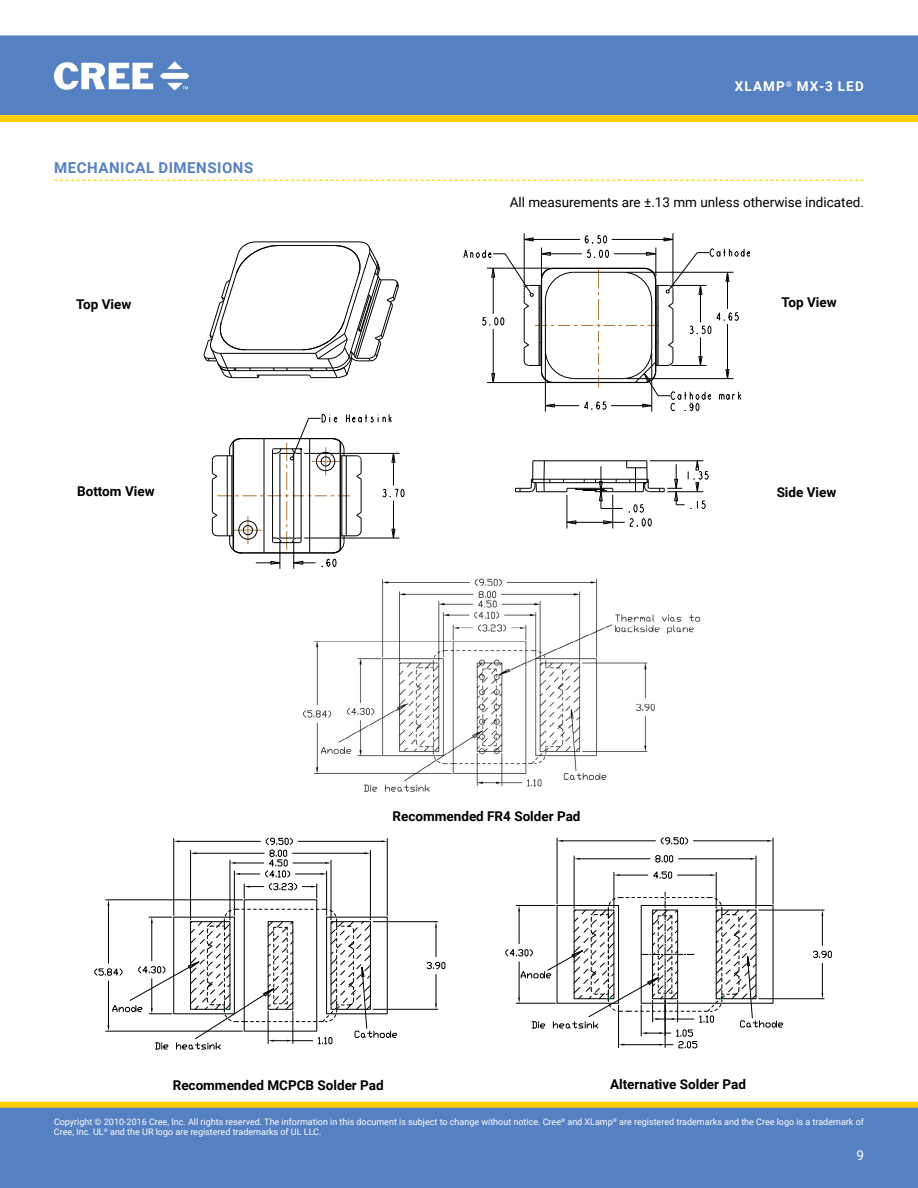
<style>
.page{position:relative;width:918px;height:1188px;background:#fff}
.page>*{position:absolute;margin:0;border:0;box-sizing:border-box;transform-origin:0 0}
.t1{font:700 15px "Roboto";letter-spacing:.035em;color:#5580c3}
.t2{font:700 13.5px "Roboto";color:#000}
.t3{font:13.5px "Roboto";color:#000}
.t4{font:700 13.5px "Roboto";letter-spacing:.085em;color:#fff}
.t5{font:13.5px "Roboto";color:#fff}
.t6{font:9px/10.8px "Roboto";color:#fff}
</style>
<div class="page">
<div style="left:0;top:35px;width:918px;height:80px;background:#5580c1"></div>
<img style="left:55px;top:62px;width:134px;height:28px">
<div style="left:1px;top:1102px;width:916px;height:6px;background:#ffce06"></div>
<div style="left:0;top:1102px;width:918px;height:6px;border:1px solid #ffce06"></div>
<div style="left:0;top:1108px;width:918px;height:80px;background:#5580c1"></div>
<svg style="left:0;top:115px;width:918px;height:7px;background:#fece08"></svg>
<svg style="left:54px;top:180px;width:810px;height:1px"></svg>
<svg style="left:203px;top:241px;width:196px;height:138px"></svg>
<svg style="left:211px;top:414px;width:194px;height:155px"></svg>
<svg style="left:463px;top:235px;width:288px;height:177px"></svg>
<svg style="left:514px;top:460px;width:195px;height:69px"></svg>
<img style="left:303px;top:578px;width:398px;height:214px">
<hr style="left:373px;top:921px;width:65px;height:1px;background:#000">
<hr style="left:373px;top:1009px;width:65px;height:1px;background:#000">
<hr style="left:436px;top:927px;width:1px;height:30px;background:#000">
<hr style="left:436px;top:974px;width:1px;height:30px;background:#000">
<svg style="left:426px;top:962px;width:20px;height:8px"></svg>
<svg style="left:94px;top:837px;width:304px;height:213px"></svg>
<hr style="left:759px;top:910px;width:65px;height:1px;background:#000">
<hr style="left:759px;top:998px;width:65px;height:1px;background:#000">
<hr style="left:822px;top:963px;width:1px;height:30px;background:#000">
<svg style="left:821px;top:910px;width:2px;height:35px"></svg>
<svg style="left:813px;top:951px;width:19px;height:7px"></svg>
<hr style="left:614px;top:872px;width:1px;height:36px;background:#000">
<hr style="left:716px;top:872px;width:1px;height:36px;background:#000">
<hr style="left:677px;top:875px;width:33px;height:1px;background:#000">
<svg style="left:710px;top:874px;width:6px;height:2px"></svg>
<svg style="left:614px;top:871px;width:58px;height:8px"></svg>
<hr style="left:574px;top:856px;width:1px;height:52px;background:#000">
<hr style="left:756px;top:856px;width:1px;height:52px;background:#000">
<hr style="left:580px;top:858px;width:70px;height:1px;background:#000">
<hr style="left:679px;top:858px;width:71px;height:1px;background:#000">
<svg style="left:574px;top:858px;width:6px;height:2px"></svg>
<svg style="left:750px;top:858px;width:6px;height:2px"></svg>
<svg style="left:655px;top:855px;width:18px;height:8px"></svg>
<hr style="left:557px;top:838px;width:1px;height:66px;background:#000">
<hr style="left:773px;top:838px;width:1px;height:66px;background:#000">
<hr style="left:563px;top:841px;width:92px;height:1px;background:#000">
<hr style="left:693px;top:841px;width:74px;height:1px;background:#000">
<svg style="left:557px;top:840px;width:6px;height:2px"></svg>
<svg style="left:767px;top:840px;width:6px;height:2px"></svg>
<svg style="left:661px;top:837px;width:27px;height:8px"></svg>
<svg style="left:505px;top:892px;width:279px;height:157px"></svg>
<h1 class="t1" style="left:54px;top:157px;width:82px">Mechanical</h1>
<h1 class="t1" style="left:158px;top:157px;width:96px">Dimensions</h1>
<h2 class="t2" style="left:76px;top:294px;width:57px">Top View</h2>
<h2 class="t4" style="left:735px;top:77px;width:130px">XLamp<sup>®</sup> MX-3 LED</h2>
<h2 class="t3" style="left:510px;top:192px;width:356px">All measurements are ±.13 mm unless otherwise indicated.</h2>
<h2 class="t2" style="left:782px;top:293px;width:57px">Top View</h2>
<h2 class="t2" style="left:77px;top:482px;width:79px">Bottom View</h2>
<h2 class="t2" style="left:777px;top:483px;width:61px">Side View</h2>
<h2 class="t2" style="left:393px;top:807px;width:189px">Recommended FR4 Solder Pad</h2>
<h2 class="t2" style="left:173px;top:1075px;width:213px">Recommended MCPCB Solder Pad</h2>
<h2 class="t2" style="left:610px;top:1075px;width:137px">Alternative Solder Pad</h2>
<p class="t6" style="left:54px;top:1116px;width:811px">Copyright © 2010-2016 Cree, Inc. All rights reserved. The information in this document is subject to change without notice. Cree<sup>®</sup> and XLamp<sup>®</sup> are registered trademarks and the Cree logo is a trademark of<br>Cree, Inc. UL<sup>®</sup> and the UR logo are registered trademarks of UL LLC.</p>
<h2 class="t5" style="left:856px;top:1145px;width:9px">9</h2>
</div>
